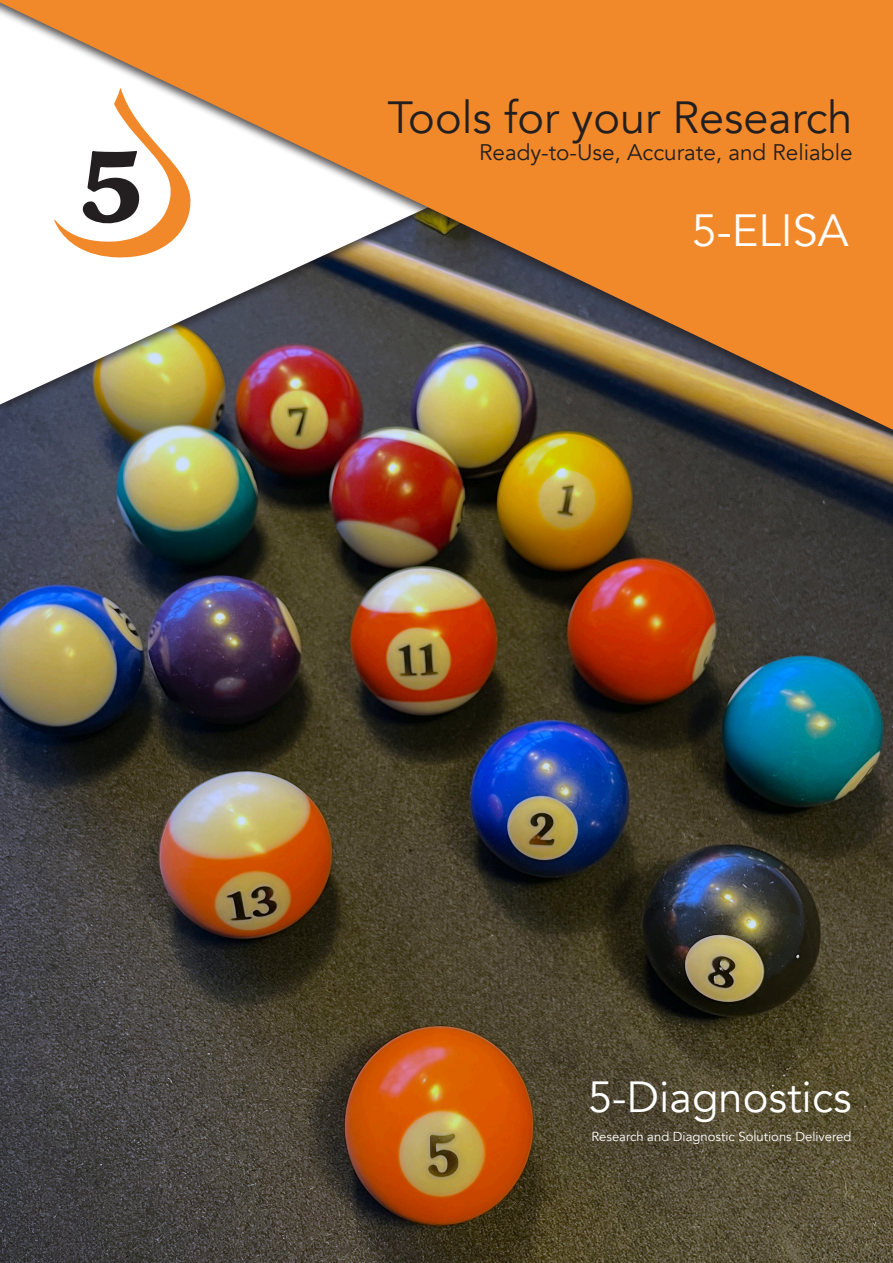
<style>
.page{position:relative;width:893px;height:1263px;background:#fff}
.page>*{position:absolute;margin:0;border:0;box-sizing:border-box;transform-origin:0 0}
.t1{font:45px "Avenir";color:#231f20}
.t2{font:45px "Avenir";color:#fff}
.t3{font:43.5px "Avenir";color:#fff}
.t4{font:22.5px "Avenir";color:#231f20}
.t5{font:13.05px "Avenir";color:#fff}
</style>
<div class="page">
<img style="left:0;top:453px;width:893px;height:810px">
<div style="left:0;top:0;width:893px;height:453px;background:#231f20;opacity:.75"></div>
<img style="left:0;top:0;width:893px;height:430px">
<svg style="left:54px;top:88px;width:137px;height:170px"></svg>
<p class="t1" style="left:387px;top:91px;width:467px">Tools for your Research</p>
<p class="t4" style="left:479px;top:139px;width:375px">Ready-to-Use, Accurate, and Reliable</p>
<p class="t2" style="left:692px;top:204px;width:158px">5-ELISA</p>
<p class="t3" style="left:588px;top:1071px;width:265px">5-Diagnostics</p>
<p class="t5" style="left:591px;top:1129px;width:262px">Research and Diagnostic Solutions Delivered</p>
</div>
